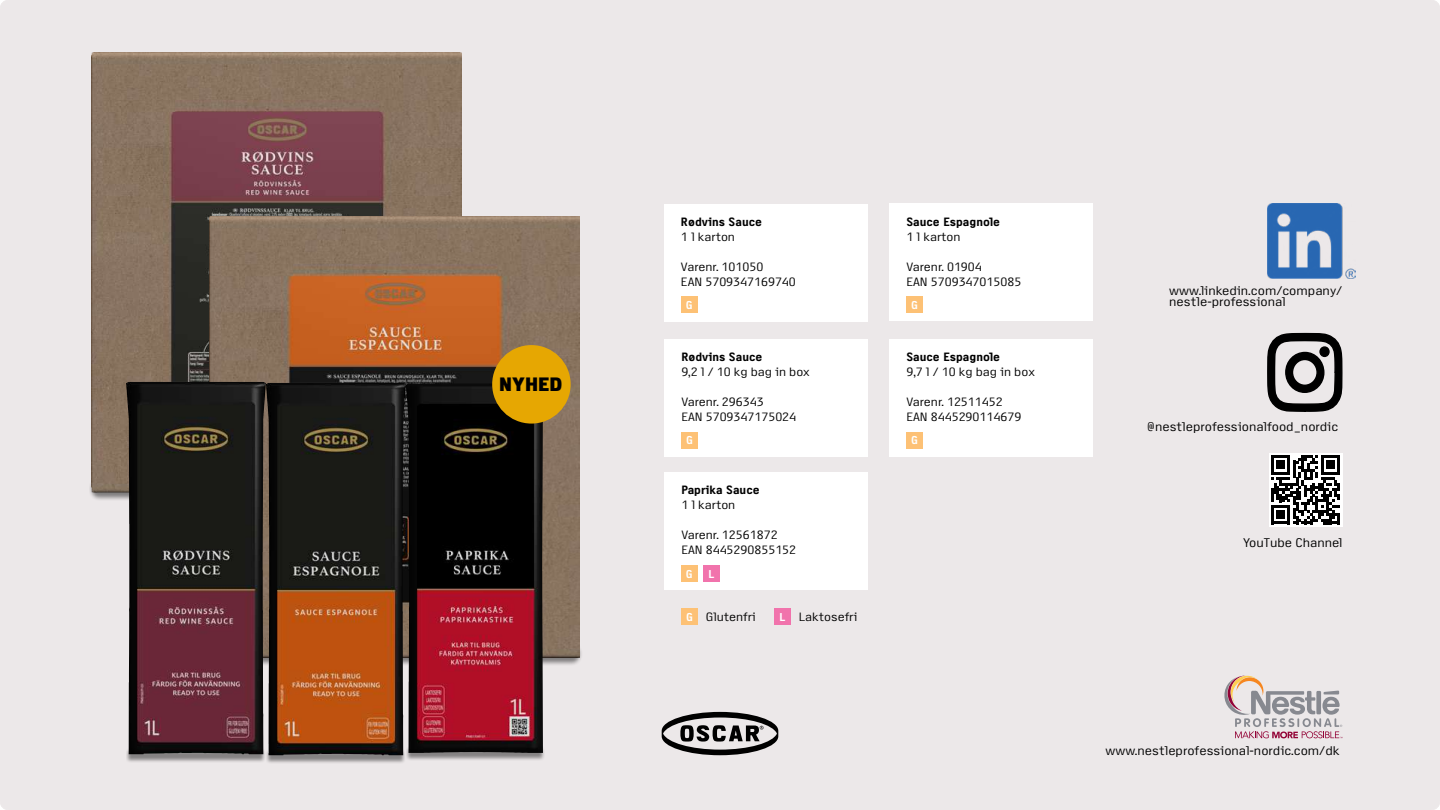
<style>
.page{position:relative;width:1440px;height:810px;background:#ece8e9}
.page>*{position:absolute;margin:0;border:0;box-sizing:border-box;transform-origin:0 0}
.t1{font:800 19.35px "Access";color:#000}
.t2{font:12.52px/10.9px "Access";color:#000}
.t3{font:12px/15px "Access";color:#000}
.t4{font:700 12px "Access";color:#000}
.t5{font:700 11.32px "Access";color:#fff}
.s1{font-weight:700;font-size:11.32px;color:#fff}
</style>
<div class="page">
<div style="left:889px;top:203px;width:203px;height:118px;background:#fff"></div>
<svg style="left:662px;top:712px;width:116px;height:43px"></svg>
<div style="left:889px;top:339px;width:203px;height:118px;background:#fff"></div>
<div style="left:664px;top:204px;width:203px;height:118px;background:#fff"></div>
<div style="left:681px;top:296px;width:17px;height:17px;background:#fdc175"></div>
<div style="left:906px;top:432px;width:17px;height:17px;background:#fdc175"></div>
<div style="left:664px;top:339px;width:203px;height:118px;background:#fff"></div>
<div style="left:681px;top:432px;width:17px;height:17px;background:#fdc175"></div>
<div style="left:681px;top:609px;width:17px;height:16px;background:#fdc175"></div>
<div style="left:774px;top:609px;width:17px;height:16px;background:#f173ac"></div>
<div style="left:906px;top:296px;width:17px;height:17px;background:#fdc175"></div>
<svg style="left:1224px;top:676px;width:118px;height:62px"></svg>
<div style="left:1269px;top:453px;width:74px;height:74px;background:#fff"></div>
<svg style="left:1271px;top:455px;width:69px;height:69px"></svg>
<svg style="left:1267px;top:332px;width:76px;height:80px"></svg>
<div style="left:1320px;top:347px;width:9px;height:9px;background:#000;border-radius:50%"></div>
<div style="left:1319px;top:346px;width:11px;height:11px;border:1px solid #000;border-radius:50%"></div>
<img style="left:1267px;top:203px;width:88px;height:75px">
<div style="left:664px;top:472px;width:203px;height:118px;background:#fff"></div>
<div style="left:681px;top:566px;width:17px;height:16px;background:#fdc175"></div>
<div style="left:703px;top:566px;width:17px;height:16px;background:#f173ac"></div>
<div style="left:89px;top:477px;width:378px;height:24px;background:#000;opacity:.46"></div>
<img style="left:92px;top:53px;width:370px;height:440px">
<div style="left:205px;top:641px;width:378px;height:25px;background:#000;opacity:.46"></div>
<img style="left:209px;top:217px;width:371px;height:440px">
<div style="left:126px;top:748px;width:140px;height:15px;background:#000;opacity:.44"></div>
<img style="left:126px;top:382px;width:280px;height:373px">
<div style="left:266px;top:749px;width:140px;height:15px;background:#000;opacity:.44"></div>
<svg style="left:269px;top:745px;width:133px;height:8px"></svg>
<div style="left:406px;top:746px;width:139px;height:15px;background:#000;opacity:.44"></div>
<img style="left:406px;top:383px;width:140px;height:370px">
<div style="left:492px;top:345px;width:79px;height:79px;background:#e6a702;border-radius:50%"></div>
<h1 class="t1" style="left:499px;top:374px;width:65px">NYHED</h1>
<p class="t4" style="left:681px;top:215px;width:82px">Rødvins Sauce</p>
<p class="t3" style="left:681px;top:229px;width:56px">1 l karton</p>
<p class="t3" style="left:681px;top:259px;width:116px">Varenr. 101050<br>EAN 5709347169740</p>
<p class="t5" style="left:686px;top:299px;width:8px">G</p>
<p class="t4" style="left:681px;top:350px;width:82px">Rødvins Sauce</p>
<p class="t3" style="left:681px;top:364px;width:130px">9,2 l / 10 kg bag in box</p>
<p class="t3" style="left:681px;top:394px;width:116px">Varenr. 296343<br>EAN 5709347175024</p>
<p class="t5" style="left:686px;top:434px;width:8px">G</p>
<p class="t4" style="left:681px;top:484px;width:80px">Paprika Sauce</p>
<p class="t3" style="left:681px;top:498px;width:56px">1 l karton</p>
<p class="t3" style="left:681px;top:528px;width:116px">Varenr. 12561872<br>EAN 8445290855152</p>
<p class="t5" style="left:686px;top:568px;width:8px">G</p>
<p class="t5" style="left:708px;top:568px;width:7px">L</p>
<p class="t5" style="left:686px;top:611px;width:8px">G</p>
<p class="t3" style="left:779px;top:610px;width:79px"><span class="s1">L</span> Laktosefri</p>
<p class="t3" style="left:706px;top:610px;width:52px">Glutenfri</p>
<p class="t4" style="left:906px;top:215px;width:95px">Sauce Espagnole</p>
<p class="t3" style="left:906px;top:229px;width:56px">1 l karton</p>
<p class="t3" style="left:906px;top:259px;width:116px">Varenr. 01904<br>EAN 5709347015085</p>
<p class="t5" style="left:911px;top:299px;width:8px">G</p>
<p class="t4" style="left:906px;top:350px;width:95px">Sauce Espagnole</p>
<p class="t3" style="left:906px;top:364px;width:130px">9,7 l / 10 kg bag in box</p>
<p class="t3" style="left:906px;top:394px;width:116px">Varenr. 12511452<br>EAN 8445290114679</p>
<p class="t5" style="left:911px;top:434px;width:8px">G</p>
<p class="t2" style="left:1169px;top:286px;width:175px">www.linkedin.com/company/ nestle-professional</p>
<p class="t2" style="left:1147px;top:421px;width:193px">@nestleprofessionalfood_nordic</p>
<p class="t2" style="left:1243px;top:537px;width:101px">YouTube Channel</p>
<p class="t2" style="left:1106px;top:746px;width:236px">www.nestleprofessional-nordic.com/dk</p>
</div>
